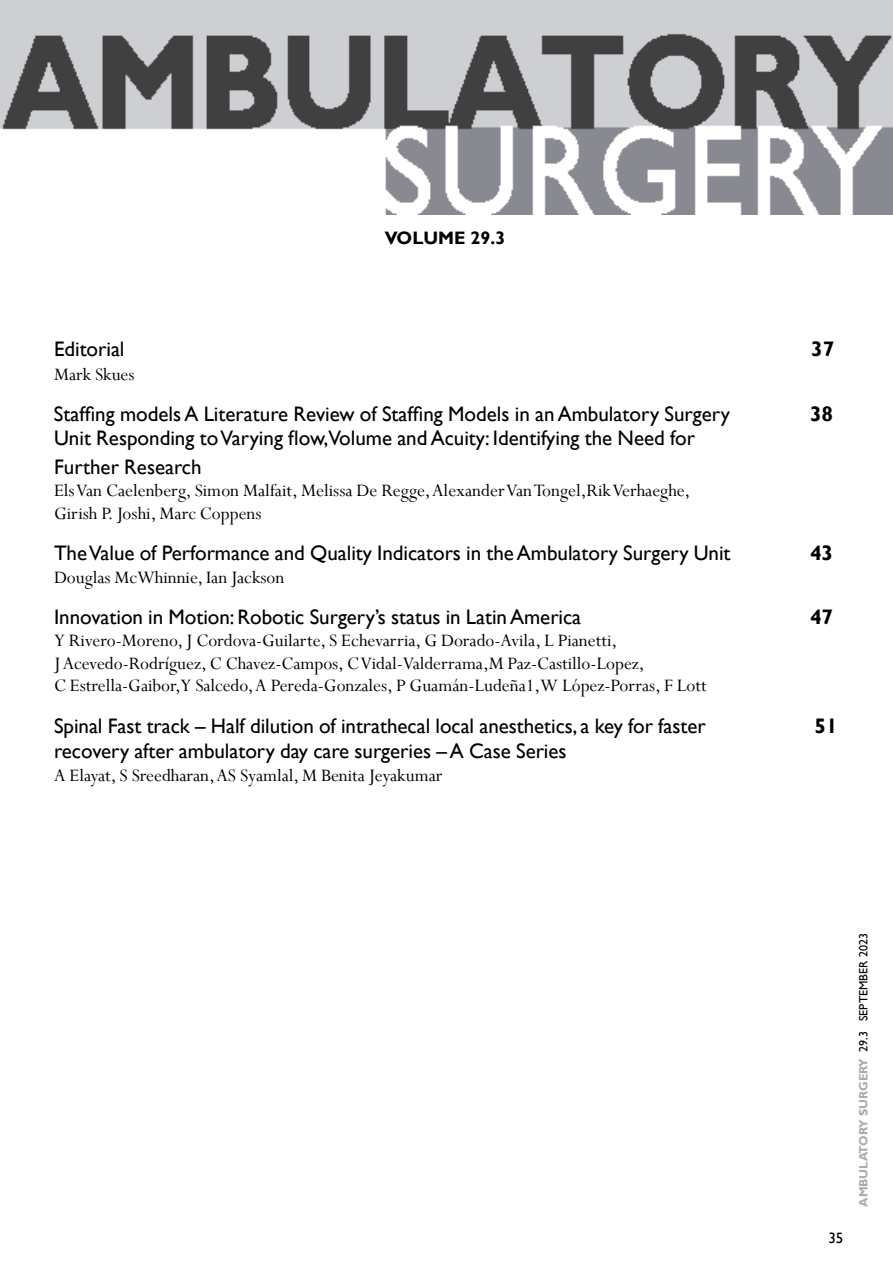
<style>
.page{position:relative;width:893px;height:1263px;background:#fff}
.page>*{position:absolute;margin:0;border:0;box-sizing:border-box;transform-origin:0 0}
.t1{font:21px/28.5px "Gill Sans";color:#000}
.t2{font:700 21px "Gill Sans";color:#000}
.t3{font:19.5px/22.5px "Perpetua";color:#000}
.t4{font:700 18px "Gill Sans";color:#000}
.t5{font:15px "Gill Sans";color:#000}
.t6{font:700 12px "Gill Sans";color:#a9abae}
.s1{font-weight:400;color:#000}
</style>
<div class="page">
<img style="left:0;top:0;width:893px;height:215px">
<p class="t4" style="left:385px;top:227px;width:122px">VOLUME 29.3</p>
<p class="t1" style="left:54px;top:335px;width:72px">Editorial</p>
<p class="t2" style="left:811px;top:336px;width:25px">37</p>
<p class="t3" style="left:54px;top:363px;width:82px">Mark Skues</p>
<p class="t1" style="left:54px;top:400px;width:678px">Staffing models A Literature Review of Staffing Models in an Ambulatory Surgery</p>
<p class="t2" style="left:810px;top:402px;width:25px">38</p>
<p class="t1" style="left:54px;top:424px;width:642px">Unit Responding to Varying flow,Volume and Acuity: Identifying the Need for<br>Further Research</p>
<p class="t3" style="left:54px;top:479px;width:638px">Els Van Caelenberg, Simon Malfait, Melissa De Regge, Alexander Van Tongel,Rik Verhaeghe,<br>Girish P. Joshi, Marc Coppens</p>
<p class="t1" style="left:54px;top:539px;width:678px">The Value of Performance and Quality Indicators in the Ambulatory Surgery Unit</p>
<p class="t2" style="left:810px;top:540px;width:25px">43</p>
<p class="t3" style="left:54px;top:565px;width:232px">Douglas McWhinnie, Ian Jackson</p>
<p class="t1" style="left:54px;top:603px;width:529px">Innovation in Motion: Robotic Surgery’s status in Latin America</p>
<p class="t2" style="left:810px;top:604px;width:25px">47</p>
<p class="t3" style="left:54px;top:629px;width:654px">Y Rivero-Moreno, J Cordova-Guilarte, S Echevarria, G Dorado-Avila, L Pianetti,<br>J Acevedo-Rodríguez, C Chavez-Campos, C Vidal-Valderrama,M Paz-Castillo-Lopez,<br>C Estrella-Gaibor, Y Salcedo, A Pereda-Gonzales, P Guamán-Ludeña1,W López-Porras, F Lott</p>
<p class="t1" style="left:54px;top:712px;width:653px">Spinal Fast track – Half dilution of intrathecal local anesthetics, a key for faster</p>
<p class="t2" style="left:814px;top:713px;width:25px">51</p>
<p class="t1" style="left:54px;top:737px;width:514px">recovery after ambulatory day care surgeries – A Case Series</p>
<p class="t3" style="left:54px;top:763px;width:390px">A Elayat, S Sreedharan, AS Syamlal, M Benita Jeyakumar</p>
<p class="t5" style="left:828px;top:1229px;width:16px">35</p>
<p class="t6" style="left:856px;top:1207px;width:275px;rotate:-90deg">AMBULATORY SURGERY <span class="s1">29.3 SEPTEMBER 2023</span></p>
</div>
